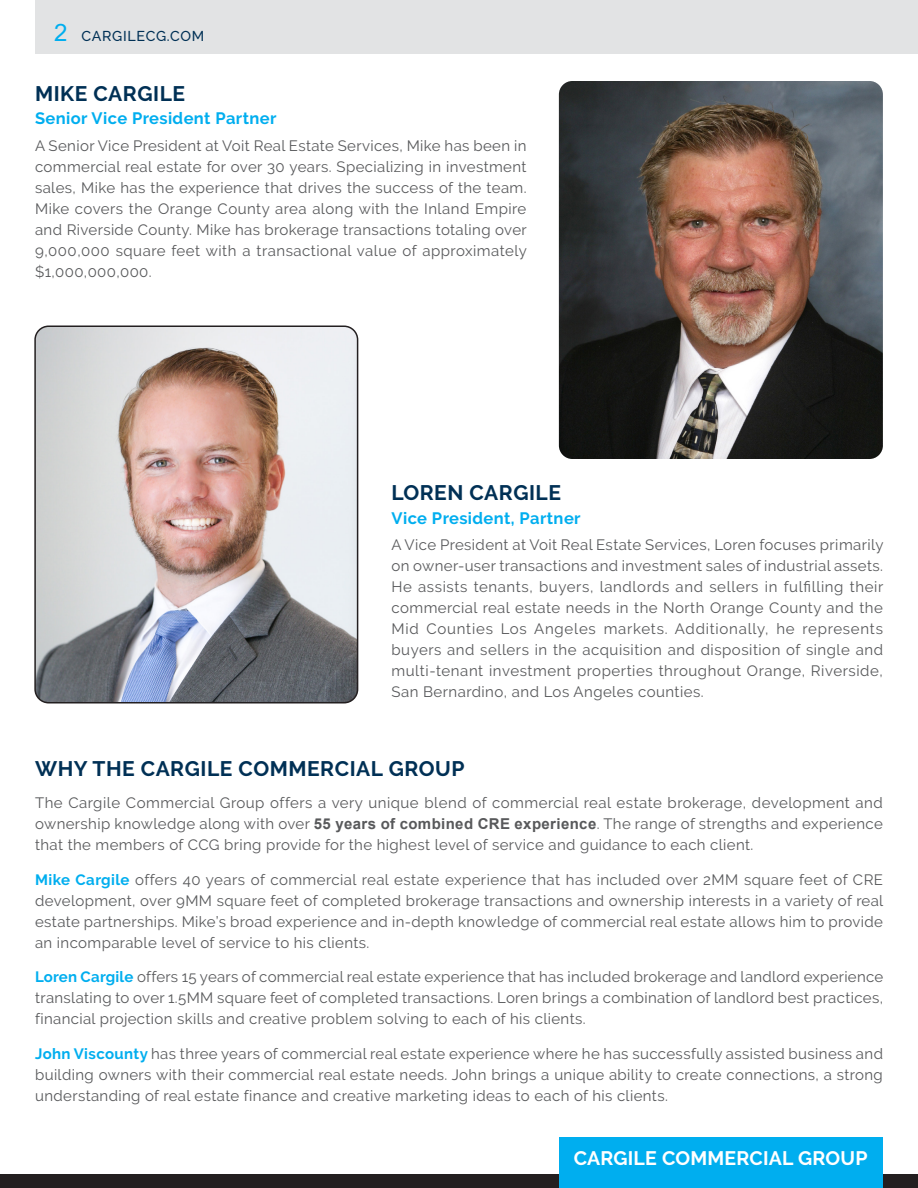
<style>
.page{position:relative;width:918px;height:1188px;background:#fff}
.page>*{position:absolute;margin:0;border:0;box-sizing:border-box;transform-origin:0 0}
.Broker_Staff_Name{font:700 21px "Raleway";letter-spacing:.025em;color:#003055}
.t1{font:700 19.5px "Raleway";letter-spacing:.01em;color:#fff}
.Broker_Staff_Title{font:700 16.5px "Raleway";letter-spacing:.025em;color:#00aeef}
.Article_-_Copy{font:15px/21px "Raleway";letter-spacing:.025em;color:#58595b;text-align:justify}
.t2{font:500 14.25px "Raleway";letter-spacing:.05em;color:#003055}
.s1{font-family:"Arial";font-weight:400;font-size:24px;color:#00aeef}
.s2{font-family:"Arial";font-weight:700}
.s3{font-weight:700;color:#00aeef}
</style>
<div class="page">
<div style="left:35px;top:0;width:883px;height:54px;background:#e2e3e4"></div>
<div style="left:0;top:1174px;width:918px;height:14px;background:#231f20"></div>
<div style="left:559px;top:1137px;width:324px;height:51px;background:#00aeef"></div>
<img style="left:559px;top:81px;width:324px;height:378px">
<img style="left:36px;top:326px;width:322px;height:375px">
<div style="left:34px;top:326px;width:324px;height:378px;border:2px solid #231f20;border-radius:14px"></div>
<p class="t2" style="left:54px;top:28px;width:152px"><span class="s1">2</span> CARGILECG.COM</p>
<p class="Broker_Staff_Name" style="left:35px;top:81px;width:152px">MIKE CARGILE</p>
<p class="Broker_Staff_Title" style="left:35px;top:109px;width:243px">Senior Vice President Partner</p>
<p class="Article_-_Copy" style="left:35px;top:135px;width:493px">A Senior Vice President at Voit Real Estate Services, Mike has been in commercial real estate for over 30 years. Specializing in investment sales, Mike has the experience that drives the success of the team.<br>Mike covers the Orange County area along with the Inland Empire and Riverside County. Mike has brokerage transactions totaling over 9,000,000 square feet with a transactional value of approximately $1,000,000,000.</p>
<p class="Broker_Staff_Name" style="left:392px;top:481px;width:171px">LOREN CARGILE</p>
<p class="Broker_Staff_Title" style="left:392px;top:508px;width:191px">Vice President, Partner</p>
<p class="Article_-_Copy" style="left:392px;top:534px;width:494px">A Vice President at Voit Real Estate Services, Loren focuses primarily on owner-user transactions and investment sales of industrial assets.<br>He assists tenants, buyers, landlords and sellers in fulfilling their commercial real estate needs in the North Orange County and the Mid Counties Los Angeles markets. Additionally, he represents buyers and sellers in the acquisition and disposition of single and multi-tenant investment properties throughout Orange, Riverside, San Bernardino, and Los Angeles counties.</p>
<p class="Broker_Staff_Name" style="left:35px;top:757px;width:431px">WHY THE CARGILE COMMERCIAL GROUP</p>
<p class="Article_-_Copy" style="left:35px;top:792px;width:849px">The Cargile Commercial Group offers a very unique blend of commercial real estate brokerage, development and ownership knowledge along with over <span class="s2">55 years of combined CRE experience</span>. The range of strengths and experience that the members of CCG bring provide for the highest level of service and guidance to each client.</p>
<p class="Article_-_Copy" style="left:35px;top:869px;width:850px"><span class="s3">Mike Cargile</span> offers 40 years of commercial real estate experience that has included over 2MM square feet of CRE development, over 9MM square feet of completed brokerage transactions and ownership interests in a variety of real estate partnerships. Mike’s broad experience and in-depth knowledge of commercial real estate allows him to provide an incomparable level of service to his clients.</p>
<p class="Article_-_Copy" style="left:35px;top:966px;width:850px"><span class="s3">Loren Cargile</span> offers 15 years of commercial real estate experience that has included brokerage and landlord experience translating to over 1.5MM square feet of completed transactions. Loren brings a combination of landlord best practices, financial projection skills and creative problem solving to each of his clients.</p>
<p class="Article_-_Copy" style="left:35px;top:1043px;width:849px"><span class="s3">John Viscounty</span> has three years of commercial real estate experience where he has successfully assisted business and building owners with their commercial real estate needs. John brings a unique ability to create connections, a strong understanding of real estate finance and creative marketing ideas to each of his clients.</p>
<h2 class="t1" style="left:574px;top:1147px;width:295px">CARGILE COMMERCIAL GROUP</h2>
</div>
